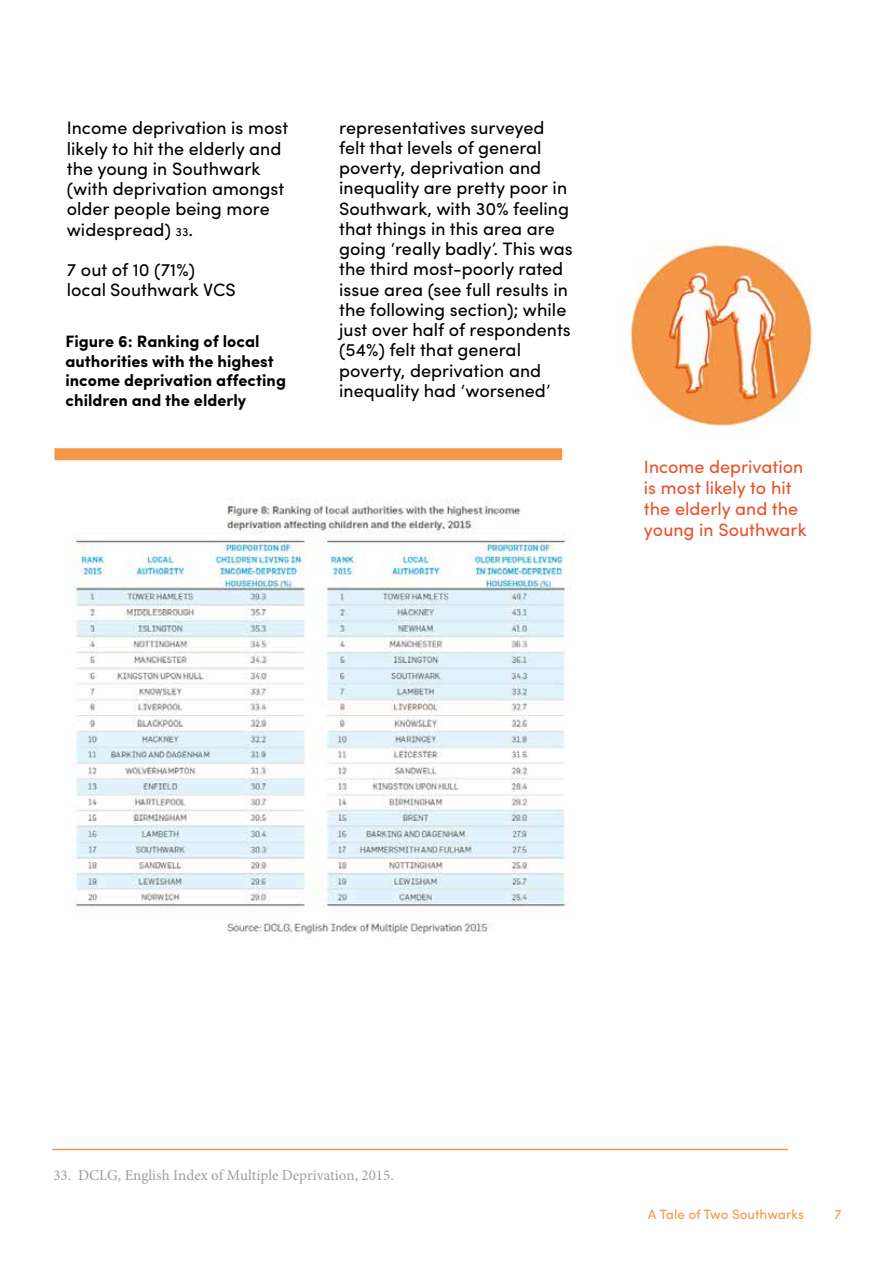
<style>
.page{position:relative;width:893px;height:1263px;background:#fff}
.page>*{position:absolute;margin:0;border:0;box-sizing:border-box;transform-origin:0 0}
.t1{font:18px/20.2px "Sofia Pro";color:#000}
.t2{font:18px/21px "Sofia Pro";color:#e9522c}
.t3{font:700 16.5px/19.8px "Sofia Pro";color:#000}
.t4{font:15px "Minion Pro";color:#9d9d9c}
.t5{font:13.5px "Sofia Pro";color:#f49746}
.s1{font-size:12px}
</style>
<div class="page">
<img style="left:71px;top:499px;width:501px;height:440px">
<hr style="left:52px;top:1149px;width:736px;height:1px;background:#f49746">
<div style="left:54px;top:448px;width:508px;height:13px;background:#f49746"></div>
<img style="left:624px;top:244px;width:189px;height:191px">
<p class="t1" style="left:67px;top:117px;width:223px">Income deprivation is most likely to hit the elderly and the young in Southwark (with deprivation amongst older people being more widespread) <span class="s1">33</span>.</p>
<p class="t1" style="left:67px;top:258px;width:170px">7 out of 10 (71%) local Southwark VCS</p>
<p class="t3" style="left:65px;top:330px;width:222px">Figure 6: Ranking of local authorities with the highest income deprivation affecting children and the elderly</p>
<p class="t1" style="left:339px;top:116px;width:235px">representatives surveyed felt that levels of general poverty, deprivation and inequality are pretty poor in<br>Southwark, with 30% feeling that things in this area are going ‘really badly’. This was the third most-poorly rated issue area (see full results in the following section); while just over half of respondents (54%) felt that general poverty, deprivation and inequality had ‘worsened’</p>
<p class="t2" style="left:644px;top:454px;width:164px">Income deprivation is most likely to hit the elderly and the young in Southwark</p>
<p class="t4" style="left:53px;top:1165px;width:342px">33. DCLG, English Index of Multiple Deprivation, 2015.</p>
<p class="t5" style="left:648px;top:1204px;width:158px">A Tale of Two Southwarks</p>
<p class="t5" style="left:834px;top:1204px;width:9px">7</p>
</div>
